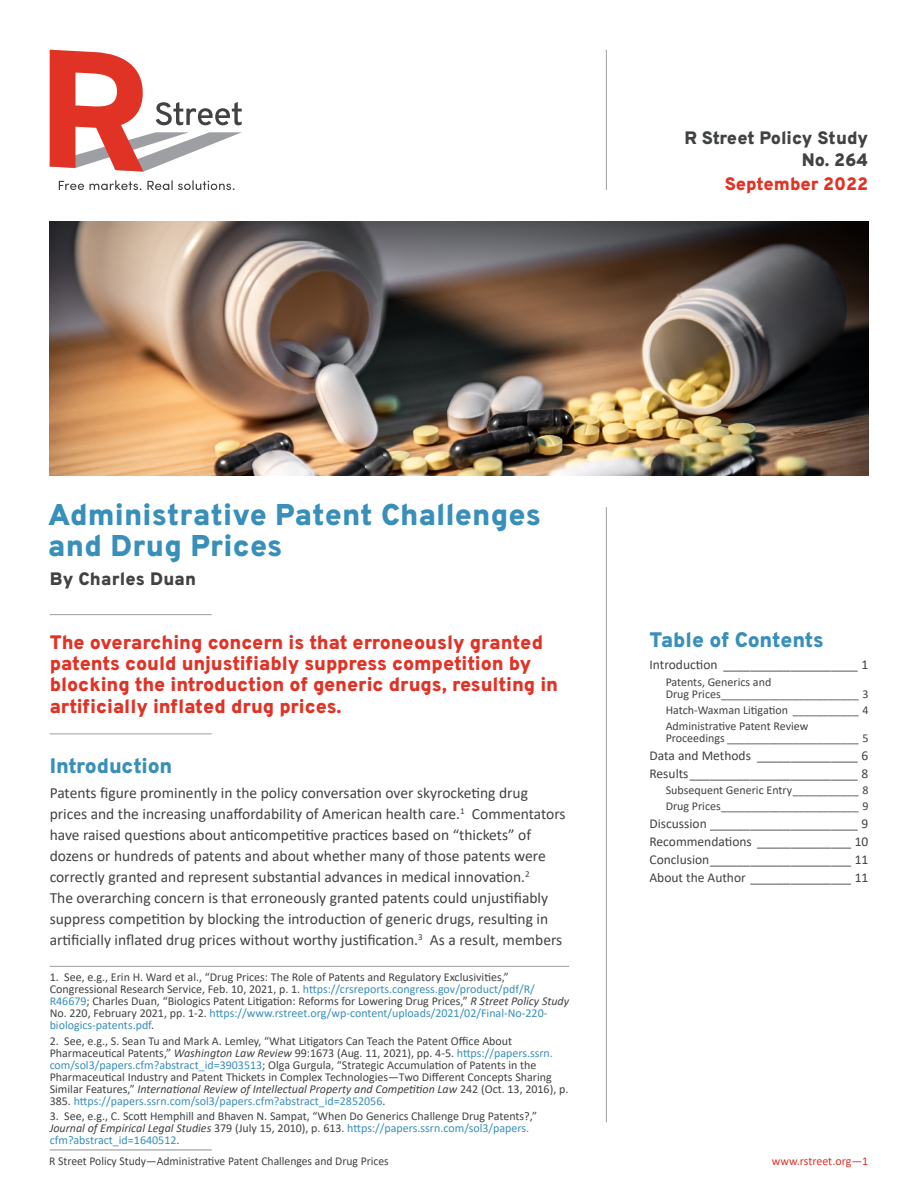
<style>
.page{position:relative;width:918px;height:1188px;background:#fff}
.page>*{position:absolute;margin:0;border:0;box-sizing:border-box;transform-origin:0 0}
.t1{font:900 30px/31.5px "Overpass";letter-spacing:.005em;color:#388fba}
.t2{font:900 21px "Overpass";letter-spacing:-.01em;color:#388fba}
.t3{font:900 19.5px/21.5px "Overpass";color:#e03326}
.t4{font:900 18px/21.6px "Overpass";color:#414243;text-align:right}
.t5{font:900 18px "Overpass";color:#e03326}
.t6{font:15.6px/21px "Calibri";color:#414243}
.t7{font:13.5px/17.9px "Calibri";color:#414243}
.t8{font:12px/12px "Calibri";color:#414243}
.t9{font:12px "Calibri";letter-spacing:-.005em;color:#e03326}
.s1{color:#388fba}
.s2{font-style:italic}
</style>
<div class="page">
<hr style="left:50px;top:1150px;width:162px;height:1px;background:#8e8e8d">
<hr style="left:606px;top:507px;width:1px;height:615px;background:#9d9fa2">
<img style="left:50px;top:221px;width:818px;height:254px">
<hr style="left:50px;top:614px;width:162px;height:1px;background:#9d9fa2">
<hr style="left:50px;top:733px;width:162px;height:1px;background:#9d9fa2">
<hr style="left:50px;top:966px;width:519px;height:1px;background:#9d9fa2">
<hr style="left:606px;top:50px;width:1px;height:140px;background:#9d9fa2">
<svg style="left:59px;top:180px;width:175px;height:10px"></svg>
<svg style="left:50px;top:50px;width:192px;height:122px"></svg>
<h3 class="t4" style="left:685px;top:129px;width:185px">R Street Policy Study<br>No. 264</h3>
<h3 class="t5" style="left:725px;top:169px;width:145px">September 2022</h3>
<h1 class="t1" style="left:48px;top:501px;width:494px">Administrative Patent Challenges and Drug Prices</h1>
<h3 class="t4" style="left:50px;top:570px;width:148px">By Charles Duan</h3>
<h3 class="t3" style="left:50px;top:633px;width:510px">The overarching concern is that erroneously granted patents could unjusti昀椀ably suppress competition by blocking the introduction of generic drugs, resulting in arti昀椀cially in昀氀ated drug prices.</h3>
<h2 class="t2" style="left:50px;top:757px;width:124px">Introduction</h2>
<p class="t6" style="left:50px;top:782px;width:517px">Patents 昀椀gure prominently in the policy conversa琀椀on over skyrocke琀椀ng drug prices and the increasing una昀昀ordability of American health care.<sup>1</sup> Commentators have raised ques琀椀ons about an琀椀compe琀椀琀椀ve prac琀椀ces based on “thickets” of dozens or hundreds of patents and about whether many of those patents were correctly granted and represent substan琀椀al advances in medical innova琀椀on.<sup>2<br></sup>The overarching concern is that erroneously granted patents could unjus琀椀昀椀ably suppress compe琀椀琀椀on by blocking the introduc琀椀on of generic drugs, resul琀椀ng in<br>ar琀椀昀椀cially in昀氀ated drug prices without worthy jus琀椀昀椀ca琀椀on.<sup>3</sup> As a result, members</p>
<p class="t8" style="left:50px;top:971px;width:521px">1. See, e.g., Erin H. Ward et al., “Drug Prices: The Role of Patents and Regulatory Exclusivi琀椀es,” Congressional Research Service, Feb. 10, 2021, p. 1. <span class="s1">h琀琀ps://crsreports.congress.gov/product/pdf/R/ R46679</span>; Charles Duan, “Biologics Patent Li琀椀ga琀椀on: Reforms for Lowering Drug Prices,” <span class="s2">R Street Policy Study </span>No. 220, February 2021, pp. 1-2. <span class="s1">h琀琀ps://www.rstreet.org/wp-content/uploads/2021/02/Final-No-220- biologics-patents.pdf</span>.</p>
<p class="t8" style="left:50px;top:1034px;width:520px">2. See, e.g., S. Sean Tu and Mark A. Lemley, “What Li琀椀gators Can Teach the Patent O昀케ce About Pharmaceu琀椀cal Patents,” <span class="s2">Washington Law Review</span> 99:1673 (Aug. 11, 2021), pp. 4-5. <span class="s1">h琀琀ps://papers.ssrn. com/sol3/papers.cfm?abstract_id=3903513</span>; Olga Gurgula, “Strategic Accumula琀椀on of Patents in the Pharmaceu琀椀cal Industry and Patent Thickets in Complex Technologies—Two Di昀昀erent Concepts Sharing Similar Features,” <span class="s2">Interna琀椀onal Review of Intellectual Property and Compe琀椀琀椀on Law</span> 242 (Oct. 13, 2016), p.<br>385. <span class="s1">h琀琀ps://papers.ssrn.com/sol3/papers.cfm?abstract_id=2852056</span>.</p>
<p class="t8" style="left:50px;top:1109px;width:489px">3. See, e.g., C. Sco琀琀 Hemphill and Bhaven N. Sampat, “When Do Generics Challenge Drug Patents?,”<br><span class="s2">Journal of Empirical Legal Studies</span> 379 (July 15, 2010), p. 613. <span class="s1">h琀琀ps://papers.ssrn.com/sol3/papers. cfm?abstract_id=1640512</span>.</p>
<h2 class="t2" style="left:650px;top:632px;width:176px">Table of Contents</h2>
<p class="t7" style="left:650px;top:655px;width:221px">Introduc琀椀on ____________________ 1</p>
<p class="t8" style="left:666px;top:677px;width:204px">Patents, Generics and<br>Drug Prices _______________________ 3</p>
<p class="t8" style="left:666px;top:701px;width:204px;line-height:16.4px">Hatch-Waxman Li琀椀ga琀椀on ___________ 4<br>Administra琀椀ve Patent Review</p>
<p class="t8" style="left:666px;top:733px;width:204px">Proceedings ______________________ 5</p>
<p class="t7" style="left:650px;top:746px;width:221px">Data and Methods _______________ 6<br>Results _________________________ 8</p>
<p class="t8" style="left:666px;top:783px;width:204px;line-height:16.4px">Subsequent Generic Entry ___________ 8<br>Drug Prices _______________________ 9</p>
<p class="t7" style="left:650px;top:815px;width:221px;text-align:justify">Discussion ______________________ 9<br>Recommenda琀椀ons ______________ 10<br>Conclusion _____________________ 11<br>About the Author _______________ 11</p>
<p class="t8" style="left:49px;top:1155px;width:341px">R Street Policy Study—Administra琀椀ve Patent Challenges and Drug Prices</p>
<p class="t9" style="left:772px;top:1157px;width:98px">www.rstreet.org—1</p>
</div>
